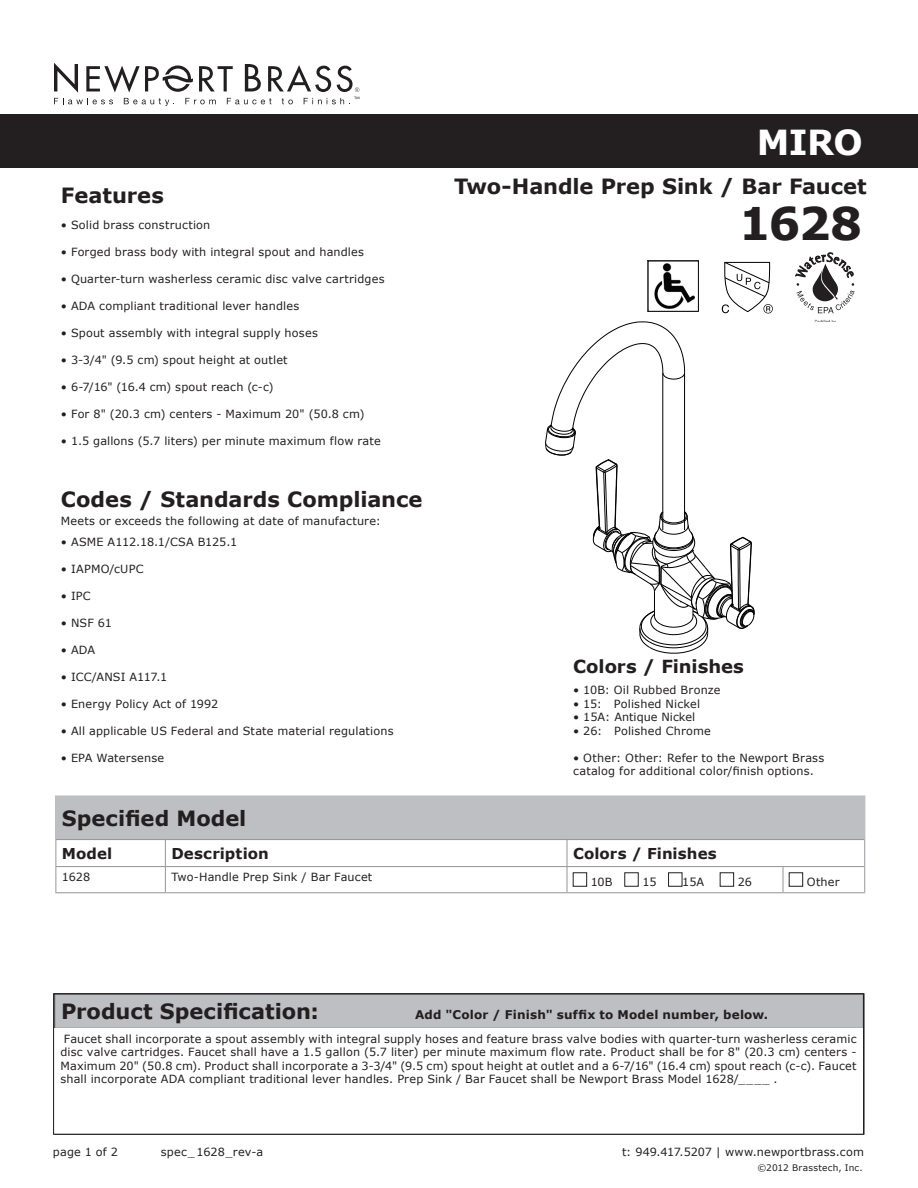
<style>
.page{position:relative;width:918px;height:1188px;background:#fff}
.page>*{position:absolute;margin:0;border:0;box-sizing:border-box;transform-origin:0 0}
.t1{font:700 45px "Verdana";color:#231f20}
.t2{font:700 34.5px "Verdana";color:#fff}
.t3{font:700 21px "Verdana";color:#231f20}
.t4{font:700 18px "Verdana";letter-spacing:-.005em;color:#231f20}
.t5{font:700 15px "Verdana";letter-spacing:.005em;color:#231f20}
.t6{font:700 12px "Verdana";letter-spacing:.015em;color:#231f20}
.t7{font:11.25px/13.5px "Verdana";letter-spacing:.015em;color:#231f20}
.t8{font:9px "Verdana";letter-spacing:.025em;color:#231f20}
</style>
<div class="page">
<div style="left:0;top:114px;width:918px;height:54px;background:#231f20"></div>
<svg style="left:795px;top:252px;width:60px;height:70px"></svg>
<svg style="left:722px;top:261px;width:51px;height:52px"></svg>
<img style="left:654px;top:263px;width:41px;height:46px">
<div style="left:648px;top:261px;width:51px;height:51px;border:1px solid #000"></div>
<svg style="left:54px;top:63px;width:305px;height:43px"></svg>
<div style="left:56px;top:796px;width:809px;height:44px;background:#bebfc2"></div>
<hr style="left:56px;top:839px;width:109px;height:1px;background:#939598">
<hr style="left:165px;top:839px;width:402px;height:1px;background:#939598">
<hr style="left:567px;top:839px;width:216px;height:1px;background:#939598">
<hr style="left:783px;top:839px;width:82px;height:1px;background:#939598">
<hr style="left:56px;top:866px;width:109px;height:1px;background:#939598">
<hr style="left:165px;top:866px;width:402px;height:1px;background:#939598">
<hr style="left:567px;top:866px;width:216px;height:1px;background:#939598">
<hr style="left:783px;top:866px;width:82px;height:1px;background:#939598">
<svg style="left:165px;top:840px;width:1px;height:51px"></svg>
<svg style="left:567px;top:840px;width:1px;height:51px"></svg>
<svg style="left:783px;top:867px;width:1px;height:24px"></svg>
<div style="left:573px;top:873px;width:14px;height:13px;border:1px solid #231f20"></div>
<div style="left:720px;top:873px;width:14px;height:13px;border:1px solid #231f20"></div>
<div style="left:789px;top:873px;width:14px;height:13px;border:1px solid #231f20"></div>
<div style="left:55px;top:796px;width:810px;height:97px;border:1px solid #bebfc2"></div>
<svg style="left:53px;top:993px;width:811px;height:142px"></svg>
<svg style="left:545px;top:322px;width:210px;height:332px"></svg>
<h3 class="t3" style="left:61px;top:182px;width:105px">Features</h3>
<p class="t7" style="left:61px;top:218px;width:151px">• Solid brass construction</p>
<p class="t7" style="left:61px;top:245px;width:305px">• Forged brass body with integral spout and handles</p>
<p class="t7" style="left:61px;top:272px;width:325px">• Quarter-turn washerless ceramic disc valve cartridges</p>
<p class="t7" style="left:61px;top:299px;width:240px">• ADA compliant traditional lever handles</p>
<p class="t7" style="left:61px;top:326px;width:259px">• Spout assembly with integral supply hoses</p>
<p class="t7" style="left:61px;top:353px;width:228px">• 3-3/4" (9.5 cm) spout height at outlet</p>
<p class="t7" style="left:61px;top:380px;width:214px">• 6-7/16" (16.4 cm) spout reach (c-c)</p>
<p class="t7" style="left:61px;top:407px;width:305px">• For 8" (20.3 cm) centers - Maximum 20" (50.8 cm)</p>
<p class="t7" style="left:61px;top:434px;width:321px">• 1.5 gallons (5.7 liters) per minute maximum flow rate</p>
<h3 class="t3" style="left:61px;top:486px;width:363px">Codes / Standards Compliance</h3>
<p class="t7" style="left:61px;top:514px;width:321px">Meets or exceeds the following at date of manufacture:</p>
<p class="t7" style="left:61px;top:535px;width:178px">• ASME A112.18.1/CSA B125.1</p>
<p class="t7" style="left:61px;top:562px;width:84px">• IAPMO/cUPC</p>
<p class="t7" style="left:61px;top:589px;width:31px">• IPC</p>
<p class="t7" style="left:61px;top:616px;width:52px">• NSF 61</p>
<p class="t7" style="left:61px;top:643px;width:36px">• ADA</p>
<p class="t7" style="left:61px;top:670px;width:108px">• ICC/ANSI A117.1</p>
<p class="t7" style="left:61px;top:697px;width:159px">• Energy Policy Act of 1992</p>
<p class="t7" style="left:61px;top:724px;width:334px">• All applicable US Federal and State material regulations</p>
<p class="t7" style="left:61px;top:751px;width:105px">• EPA Watersense</p>
<h2 class="t2" style="left:757px;top:121px;width:107px">MIRO</h2>
<h3 class="t3" style="left:454px;top:173px;width:414px">Two-Handle Prep Sink / Bar Faucet</h3>
<h1 class="t1" style="left:739px;top:195px;width:125px">1628</h1>
<h3 class="t4" style="left:573px;top:655px;width:172px">Colors / Finishes</h3>
<p class="t7" style="left:573px;top:683px;width:149px">• 10B: Oil Rubbed Bronze</p>
<p class="t7" style="left:573px;top:696px;width:128px">• 15: Polished Nickel</p>
<p class="t7" style="left:573px;top:710px;width:124px">• 15A: Antique Nickel</p>
<p class="t7" style="left:573px;top:723px;width:139px">• 26: Polished Chrome</p>
<p class="t7" style="left:573px;top:750px;width:253px">• Other: Other: Refer to the Newport Brass catalog for additional color/finish options.</p>
<h3 class="t3" style="left:62px;top:805px;width:186px">Specified Model</h3>
<h3 class="t5" style="left:62px;top:844px;width:52px">Model</h3>
<h3 class="t5" style="left:171px;top:844px;width:99px">Description</h3>
<h3 class="t5" style="left:573px;top:844px;width:145px">Colors / Finishes</h3>
<p class="t7" style="left:62px;top:870px;width:30px">1628</p>
<p class="t7" style="left:171px;top:870px;width:202px">Two-Handle Prep Sink / Bar Faucet</p>
<p class="t7" style="left:591px;top:875px;width:23px">10B</p>
<p class="t7" style="left:642px;top:875px;width:16px">15</p>
<p class="t7" style="left:682px;top:875px;width:23px">15A</p>
<p class="t7" style="left:738px;top:875px;width:16px">26</p>
<p class="t7" style="left:807px;top:875px;width:34px">Other</p>
<h3 class="t3" style="left:61px;top:998px;width:259px">Product Specification:</h3>
<p class="t6" style="left:415px;top:1007px;width:355px">Add "Color / Finish" suffix to Model number, below.</p>
<p class="t7" style="left:60px;top:1031px;width:798px;text-align:justify;text-indent:4px">Faucet shall incorporate a spout assembly with integral supply hoses and feature brass valve bodies with quarter-turn washerless ceramic disc valve cartridges. Faucet shall have a 1.5 gallon (5.7 liter) per minute maximum flow rate. Product shall be for 8" (20.3 cm) centers - Maximum 20" (50.8 cm). Product shall incorporate a 3-3/4" (9.5 cm) spout height at outlet and a 6-7/16" (16.4 cm) spout reach (c-c). Faucet shall incorporate ADA compliant traditional lever handles. Prep Sink / Bar Faucet shall be Newport Brass Model 1628/____ .</p>
<p class="t7" style="left:53px;top:1144px;width:67px">page 1 of 2</p>
<p class="t7" style="left:161px;top:1144px;width:104px">spec_1628_rev-a</p>
<p class="t7" style="left:622px;top:1144px;width:243px">t: 949.417.5207 | www.newportbrass.com</p>
<p class="t8" style="left:757px;top:1162px;width:107px">©2012 Brasstech, Inc.</p>
</div>
